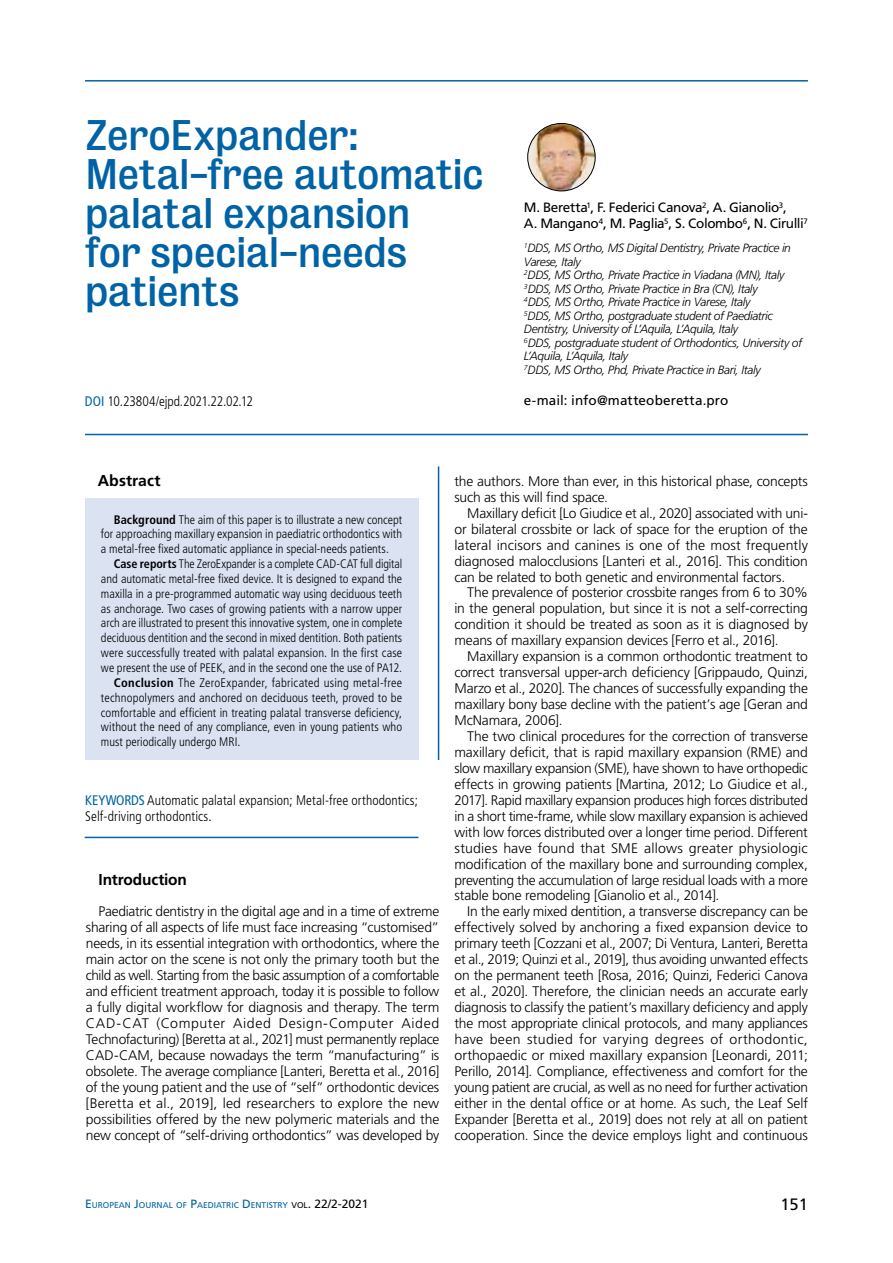
<style>
.page{position:relative;width:893px;height:1263px;background:#fff}
.page>*{position:absolute;margin:0;border:0;box-sizing:border-box;transform-origin:0 0}
.t1{font:39px/39px "Bureau Grotesque Five Three";letter-spacing:-.005em;color:#0063a5}
.t2{font:16.5px "Frutiger LT Std";color:#000}
.t3{font:700 15.75px "Frutiger LT Std";letter-spacing:-.01em;color:#000}
.t4{font:300 13.8px/15.9px "Frutiger LT Std";letter-spacing:-.015em;color:#000;text-align:justify}
.t5{font:300 condensed 13.8px/15.9px "Frutiger LT Std";letter-spacing:.005em;color:#000}
.t6{font:13.5px/16.2px "Frutiger LT Std";letter-spacing:-.025em;color:#000}
.t7{font:13.5px "Frutiger LT Std";letter-spacing:.005em;color:#000}
.t8{font:300 condensed 12.3px/14.9px "Frutiger LT Std";color:#000;text-align:justify}
.t9{font:300 condensed 12.3px "Frutiger LT Std";letter-spacing:.02em;color:#000}
.t10{font:italic 300 12px/13.5px "Frutiger LT Std";letter-spacing:-.03em;color:#000}
.t11{font:8.4px "Frutiger LT Std";color:#0063a5}
.s1{font-weight:400;color:#0063a5}
.s2{font-weight:700}
.s3{font-size:12px}
.s4{color:#000}
.s5{font-size:12px;color:#000}
</style>
<div class="page">
<hr style="left:85px;top:80px;width:723px;height:2px;background:#0063a5">
<hr style="left:85px;top:434px;width:723px;height:1px;background:#0063a5">
<hr style="left:438px;top:466px;width:1px;height:294px;background:#0063a5">
<div style="left:85px;top:498px;width:333px;height:262px;background:#dbe3f3"></div>
<img style="left:528px;top:123px;width:67px;height:68px;border-radius:34px">
<div style="left:528px;top:123px;width:67px;height:68px;border:1px solid #000;border-radius:50%"></div>
<hr style="left:85px;top:837px;width:333px;height:1px;background:#0063a5">
<h1 class="t1" style="left:85px;top:116px;width:400px">ZeroExpander:<br>Metal-free automatic palatal expansion<br>for special-needs patients</h1>
<p class="t6" style="left:524px;top:199px;width:285px">M. Beretta<sup>1</sup>, F. Federici Canova<sup>2</sup>, A. Gianolio<sup>3</sup>,<br>A. Mangano<sup>4</sup>, M. Paglia<sup>5</sup>, S. Colombo<sup>6</sup>, N. Cirulli<sup>7</sup></p>
<p class="t10" style="left:524px;top:242px;width:280px"><sup>1</sup>DDS, MS Ortho, MS Digital Dentistry, Private Practice in Varese, Italy<br><sup>2</sup>DDS, MS Ortho, Private Practice in Viadana (MN), Italy <sup>3</sup>DDS, MS Ortho, Private Practice in Bra (CN), Italy<br><sup>4</sup>DDS, MS Ortho, Private Practice in Varese, Italy<br><sup>5</sup>DDS, MS Ortho, postgraduate student of Paediatric Dentistry, University of L’Aquila, L’Aquila, Italy<br><sup>6</sup>DDS, postgraduate student of Orthodontics, University of L’Aquila, L’Aquila, Italy<br><sup>7</sup>DDS, MS Ortho, Phd, Private Practice in Bari, Italy</p>
<p class="t5" style="left:85px;top:394px;width:169px"><span class="s1">DOI</span> 10.23804/ejpd.2021.22.02.12</p>
<p class="t7" style="left:524px;top:393px;width:206px">e-mail: info@matteoberetta.pro</p>
<p class="t3" style="left:98px;top:471px;width:64px">Abstract</p>
<p class="t8" style="left:101px;top:512px;width:303px;text-indent:13px"><span class="s2">Background</span> The aim of this paper is to illustrate a new concept for approaching maxillary expansion in paediatric orthodontics with a metal-free fixed automatic appliance in special-needs patients.</p>
<p class="t8" style="left:114px;top:557px;width:290px"><span class="s2">Case reports</span> The ZeroExpander is a complete CAD-CAT full digital</p>
<p class="t8" style="left:101px;top:571px;width:303px">and automatic metal-free fixed device. It is designed to expand the</p>
<p class="t8" style="left:101px;top:586px;width:303px">maxilla in a pre-programmed automatic way using deciduous teeth</p>
<p class="t8" style="left:101px;top:601px;width:303px">as anchorage. Two cases of growing patients with a narrow upper</p>
<p class="t8" style="left:101px;top:616px;width:303px">arch are illustrated to present this innovative system, one in complete</p>
<p class="t8" style="left:101px;top:631px;width:303px">deciduous dentition and the second in mixed dentition. Both patients</p>
<p class="t8" style="left:101px;top:646px;width:303px">were successfully treated with palatal expansion. In the first case</p>
<p class="t8" style="left:101px;top:660px;width:303px">we present the use of PEEK, and in the second one the use of PA12.</p>
<p class="t9" style="left:114px;top:676px;width:290px"><span class="s2">Conclusion</span> The ZeroExpander, fabricated using metal-free</p>
<p class="t8" style="left:101px;top:690px;width:303px">technopolymers and anchored on deciduous teeth, proved to be</p>
<p class="t8" style="left:101px;top:705px;width:303px">comfortable and efficient in treating palatal transverse deficiency,</p>
<p class="t8" style="left:101px;top:720px;width:303px">without the need of any compliance, even in young patients who</p>
<p class="t8" style="left:101px;top:735px;width:141px">must periodically undergo MRI.</p>
<p class="t5" style="left:85px;top:792px;width:334px"><span class="s1">KEYWORDS</span> Automatic palatal expansion; Metal-free orthodontics;<br>Self-driving orthodontics.</p>
<p class="t3" style="left:99px;top:870px;width:90px">Introduction</p>
<p class="t4" style="left:86px;top:904px;width:355px;text-indent:13px">Paediatric dentistry in the digital age and in a time of extreme sharing of all aspects of life must face increasing “customised” needs, in its essential integration with orthodontics, where the main actor on the scene is not only the primary tooth but the child as well. Starting from the basic assumption of a comfortable and efficient treatment approach, today it is possible to follow a fully digital workflow for diagnosis and therapy. The term CAD-CAT (Computer Aided Design-Computer Aided Technofacturing) [Beretta at al., 2021] must permanently replace CAD-CAM, because nowadays the term “manufacturing” is obsolete. The average compliance [Lanteri, Beretta et al., 2016] of the young patient and the use of “self” orthodontic devices [Beretta et al., 2019], led researchers to explore the new possibilities offered by the new polymeric materials and the new concept of “self-driving orthodontics” was developed by</p>
<p class="t4" style="left:454px;top:473px;width:355px">the authors. More than ever, in this historical phase, concepts such as this will find space.</p>
<p class="t4" style="left:454px;top:505px;width:355px;text-indent:13px">Maxillary deficit [Lo Giudice et al., 2020] associated with uni&shy;or bilateral crossbite or lack of space for the eruption of the lateral incisors and canines is one of the most frequently diagnosed malocclusions [Lanteri et al., 2016]. This condition can be related to both genetic and environmental factors.</p>
<p class="t4" style="left:454px;top:585px;width:355px;text-indent:13px">The prevalence of posterior crossbite ranges from 6 to 30% in the general population, but since it is not a self-correcting condition it should be treated as soon as it is diagnosed by means of maxillary expansion devices [Ferro et al., 2016].</p>
<p class="t4" style="left:454px;top:649px;width:355px;text-indent:13px">Maxillary expansion is a common orthodontic treatment to correct transversal upper-arch deficiency [Grippaudo, Quinzi, Marzo et al., 2020]. The chances of successfully expanding the maxillary bony base decline with the patient’s age [Geran and McNamara, 2006].</p>
<p class="t4" style="left:454px;top:728px;width:355px;text-indent:13px">The two clinical procedures for the correction of transverse maxillary deficit, that is rapid maxillary expansion (RME) and slow maxillary expansion (SME), have shown to have orthopedic effects in growing patients [Martina, 2012; Lo Giudice et al., 2017]. Rapid maxillary expansion produces high forces distributed in a short time-frame, while slow maxillary expansion is achieved with low forces distributed over a longer time period. Different studies have found that SME allows greater physiologic modification of the maxillary bone and surrounding complex, preventing the accumulation of large residual loads with a more stable bone remodeling [Gianolio et al., 2014].</p>
<p class="t4" style="left:454px;top:904px;width:355px;text-indent:13px">In the early mixed dentition, a transverse discrepancy can be effectively solved by anchoring a fixed expansion device to primary teeth [Cozzani et al., 2007; Di Ventura, Lanteri, Beretta et al., 2019; Quinzi et al., 2019], thus avoiding unwanted effects on the permanent teeth [Rosa, 2016; Quinzi, Federici Canova et al., 2020]. Therefore, the clinician needs an accurate early diagnosis to classify the patient’s maxillary deficiency and apply the most appropriate clinical protocols, and many appliances have been studied for varying degrees of orthodontic, orthopaedic or mixed maxillary expansion [Leonardi, 2011; Perillo, 2014]. Compliance, effectiveness and comfort for the young patient are crucial, as well as no need for further activation either in the dental office or at home. As such, the Leaf Self Expander [Beretta et al., 2019] does not rely at all on patient cooperation. Since the device employs light and continuous</p>
<p class="t11" style="left:85px;top:1200px;width:285px"><span class="s3">E</span>UROPEAN <span class="s3">J</span>OURNAL OF <span class="s3">P</span>AE DIATRIC <span class="s3">D</span> E NTISTRY <span class="s4">VOL</span><span class="s5">. 22/2-2021</span></p>
<p class="t2" style="left:780px;top:1194px;width:29px">151</p>
</div>
